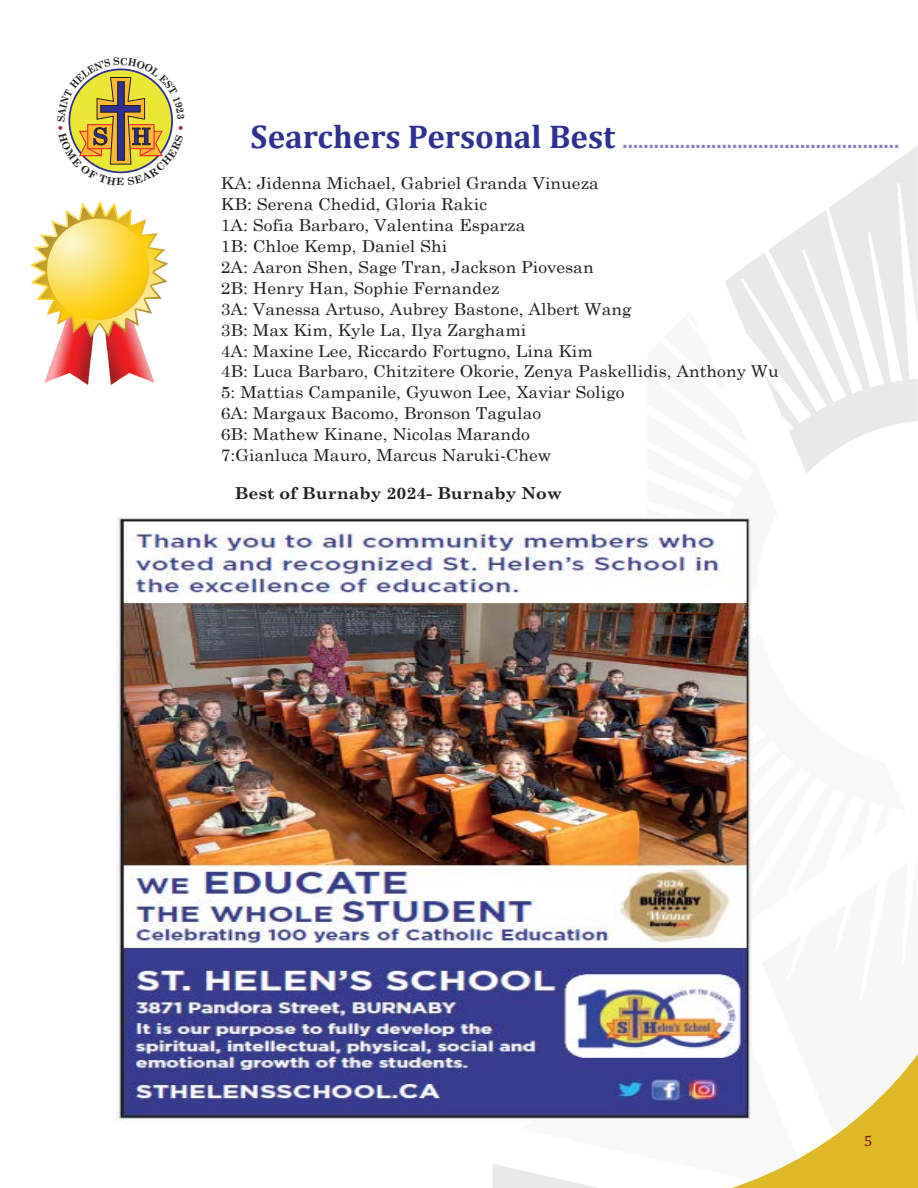
<style>
.page{position:relative;width:918px;height:1188px;background:#fff}
.page>*{position:absolute;margin:0;border:0;box-sizing:border-box;transform-origin:0 0}
.t1{font:700 22.5px "Cambria";color:#8781bd}
.t2{font:16.5px/21px "Century Schoolbook";color:#231f20;scale:1.06 1}
.t3{font:700 16.5px "Century Schoolbook";color:#231f20;scale:1.06 1}
.t4{font:15px "Cambria";color:#761011}
.s1{font-size:33px;color:#2e3092}
</style>
<div class="page">
<img style="left:725px;top:146px;width:193px;height:670px">
<svg style="left:507px;top:821px;width:411px;height:367px"></svg>
<img style="left:31px;top:201px;width:136px;height:183px">
<img style="left:117px;top:516px;width:635px;height:604px">
<svg style="left:68px;top:68px;width:105px;height:106px"></svg>
<p class="t1" style="left:251px;top:125px;width:650px"><span class="s1">Searchers Personal Best</span> .....................................................</p>
<p class="t2" style="left:221px;top:171px;width:528px">KA: Jidenna Michael, Gabriel Granda Vinueza<br>KB: Serena Chedid, Gloria Rakic<br>1A: Sofia Barbaro, Valentina Esparza<br>1B: Chloe Kemp, Daniel Shi<br>2A: Aaron Shen, Sage Tran, Jackson Piovesan<br>2B: Henry Han, Sophie Fernandez<br>3A: Vanessa Artuso, Aubrey Bastone, Albert Wang<br>3B: Max Kim, Kyle La, Ilya Zarghami<br>4A: Maxine Lee, Riccardo Fortugno, Lina Kim<br>4B: Luca Barbaro, Chitzitere Okorie, Zenya Paskellidis, Anthony Wu 5: Mattias Campanile, Gyuwon Lee, Xaviar Soligo<br>6A: Margaux Bacomo, Bronson Tagulao<br>6B: Mathew Kinane, Nicolas Marando<br>7:Gianluca Mauro, Marcus Naruki-Chew</p>
<p class="t3" style="left:235px;top:480px;width:311px">Best of Burnaby 2024- Burnaby Now</p>
<p class="t4" style="left:864px;top:1132px;width:10px">5</p>
</div>
